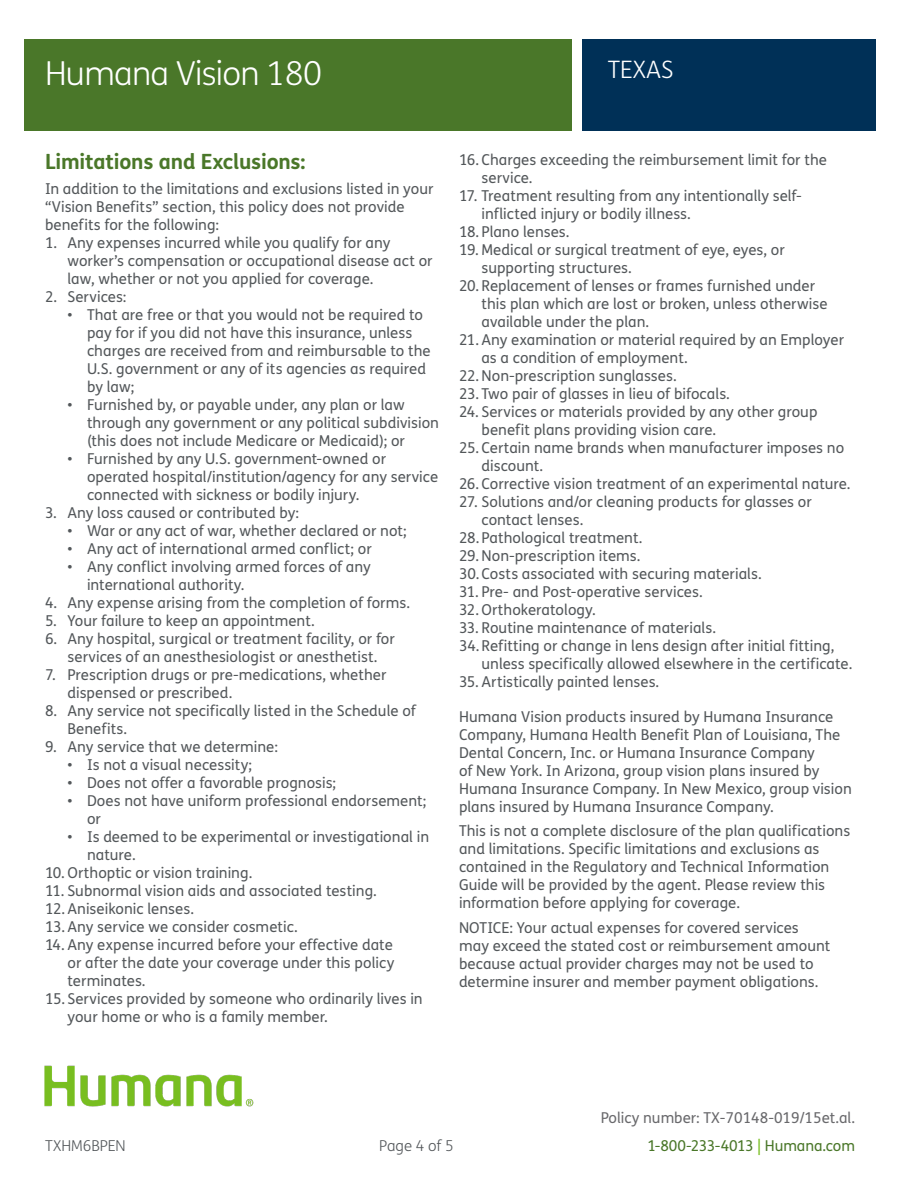
<style>
.page{position:relative;width:900px;height:1200px;background:#fff}
.page>*{position:absolute;margin:0;border:0;box-sizing:border-box;transform-origin:0 0}
.t1{font:300 33px "FS Humana";letter-spacing:-.02em;color:#fff}
.t2{font:300 24px "FS Humana";color:#fff}
.SUB_1_-_BOLD{font:700 21px "FS Humana";letter-spacing:-.01em;color:#4a7729}
.Body_-_Bullets{font:15px/18px "FS Humana";color:#53575a}
.Body_2{font:15px/18px "FS Humana";color:#53575a}
.grid_body{font:15px "FS Humana";color:#69696c}
.t3{font:15px "FS Humana";letter-spacing:-.005em;color:#4a7729}
.t4{font:300 15px "FS Humana";letter-spacing:.005em;color:#53575a}
.s1{color:#78be20}
</style>
<div class="page">
<img style="left:44px;top:1065px;width:210px;height:42px">
<div style="left:24px;top:39px;width:548px;height:92px;background:#4a7729"></div>
<div style="left:582px;top:39px;width:294px;height:92px;background:#003057"></div>
<h1 class="t1" style="left:45px;top:51px;width:279px">Humana Vision 180</h1>
<h2 class="t2" style="left:608px;top:53px;width:67px">TEXAS</h2>
<p class="SUB_1_-_BOLD" style="left:45px;top:146px;width:262px">Limitations and Exclusions:</p>
<p class="Body_-_Bullets" style="left:45px;top:179px;width:390px">In addition to the limitations and exclusions listed in your “Vision Benefits” section, this policy does not provide benefits for the following:</p>
<p class="Body_-_Bullets" style="left:68px;top:233px;width:367px;text-indent:-22px">1. Any expenses incurred while you qualify for any worker’s compensation or occupational disease act or law, whether or not you applied for coverage.</p>
<p class="Body_-_Bullets" style="left:45px;top:287px;width:83px">2. Services:</p>
<p class="Body_-_Bullets" style="left:87px;top:305px;width:345px;text-indent:-20px">• That are free or that you would not be required to pay for if you did not have this insurance, unless charges are received from and reimbursable to the U.S. government or any of its agencies as required by law;</p>
<p class="Body_-_Bullets" style="left:87px;top:395px;width:354px;text-indent:-20px">• Furnished by, or payable under, any plan or law through any government or any political subdivision (this does not include Medicare or Medicaid); or</p>
<p class="Body_-_Bullets" style="left:87px;top:449px;width:353px;text-indent:-20px">• Furnished by any U.S. government-owned or operated hospital/institution/agency for any service connected with sickness or bodily injury.</p>
<p class="Body_-_Bullets" style="left:45px;top:503px;width:256px">3. Any loss caused or contributed by:</p>
<p class="Body_-_Bullets" style="left:68px;top:521px;width:341px">• War or any act of war, whether declared or not;</p>
<p class="Body_-_Bullets" style="left:68px;top:539px;width:306px">• Any act of international armed conflict; or</p>
<p class="Body_-_Bullets" style="left:87px;top:557px;width:285px;text-indent:-20px">• Any conflict involving armed forces of any international authority.</p>
<p class="Body_-_Bullets" style="left:45px;top:593px;width:367px">4. Any expense arising from the completion of forms.</p>
<p class="Body_-_Bullets" style="left:45px;top:611px;width:271px">5. Your failure to keep an appointment.</p>
<p class="Body_-_Bullets" style="left:45px;top:629px;width:351px;text-align:center">6. Any hospital, surgical or treatment facility, or for services of an anesthesiologist or anesthetist.</p>
<p class="Body_-_Bullets" style="left:68px;top:665px;width:320px;text-indent:-22px">7. Prescription drugs or pre-medications, whether dispensed or prescribed.</p>
<p class="Body_-_Bullets" style="left:68px;top:701px;width:350px;text-indent:-22px">8. Any service not specifically listed in the Schedule of<br>Benefits.</p>
<p class="Body_-_Bullets" style="left:45px;top:737px;width:235px">9. Any service that we determine:</p>
<p class="Body_-_Bullets" style="left:68px;top:755px;width:186px">• Is not a visual necessity;</p>
<p class="Body_-_Bullets" style="left:68px;top:773px;width:270px">• Does not offer a favorable prognosis;</p>
<p class="Body_-_Bullets" style="left:87px;top:791px;width:341px;text-indent:-20px">• Does not have uniform professional endorsement; or</p>
<p class="Body_-_Bullets" style="left:87px;top:827px;width:344px;text-indent:-20px">• Is deemed to be experimental or investigational in nature.</p>
<p class="Body_-_Bullets" style="left:45px;top:863px;width:209px">10. Orthoptic or vision training.</p>
<p class="Body_-_Bullets" style="left:45px;top:881px;width:333px">11. Subnormal vision aids and associated testing.</p>
<p class="Body_-_Bullets" style="left:45px;top:899px;width:150px">12. Aniseikonic lenses.</p>
<p class="Body_-_Bullets" style="left:45px;top:917px;width:254px">13. Any service we consider cosmetic.</p>
<p class="Body_-_Bullets" style="left:68px;top:935px;width:328px;text-align:justify;text-indent:-22px">14. Any expense incurred before your effective date or after the date your coverage under this policy terminates.</p>
<p class="Body_-_Bullets" style="left:68px;top:989px;width:357px;text-indent:-22px">15. Services provided by someone who ordinarily lives in your home or who is a family member.</p>
<p class="Body_-_Bullets" style="left:482px;top:150px;width:347px;text-indent:-22px">16. Charges exceeding the reimbursement limit for the service.</p>
<p class="Body_-_Bullets" style="left:482px;top:186px;width:322px;text-indent:-22px">17. Treatment resulting from any intentionally self&shy;inflicted injury or bodily illness.</p>
<p class="Body_-_Bullets" style="left:459px;top:222px;width:112px">18. Plano lenses.</p>
<p class="Body_-_Bullets" style="left:482px;top:240px;width:305px;text-indent:-22px">19. Medical or surgical treatment of eye, eyes, or supporting structures.</p>
<p class="Body_-_Bullets" style="left:482px;top:276px;width:348px;text-indent:-22px">20. Replacement of lenses or frames furnished under this plan which are lost or broken, unless otherwise available under the plan.</p>
<p class="Body_-_Bullets" style="left:482px;top:330px;width:364px;text-indent:-22px">21. Any examination or material required by an Employer as a condition of employment.</p>
<p class="Body_-_Bullets" style="left:459px;top:366px;width:219px">22.Non-prescription sunglasses.</p>
<p class="Body_-_Bullets" style="left:459px;top:384px;width:272px">23. Two pair of glasses in lieu of bifocals.</p>
<p class="Body_-_Bullets" style="left:482px;top:402px;width:337px;text-indent:-22px">24. Services or materials provided by any other group benefit plans providing vision care.</p>
<p class="Body_-_Bullets" style="left:482px;top:438px;width:364px;text-indent:-22px">25. Certain name brands when manufacturer imposes no discount.</p>
<p class="Body_-_Bullets" style="left:459px;top:474px;width:393px">26. Corrective vision treatment of an experimental nature.</p>
<p class="Body_-_Bullets" style="left:482px;top:492px;width:332px;text-indent:-22px">27. Solutions and/or cleaning products for glasses or contact lenses.</p>
<p class="Body_-_Bullets" style="left:459px;top:528px;width:185px">28. Pathological treatment.</p>
<p class="Body_-_Bullets" style="left:459px;top:546px;width:183px">29. Non-prescription items.</p>
<p class="Body_-_Bullets" style="left:459px;top:564px;width:304px">30.Costs associated with securing materials.</p>
<p class="Body_-_Bullets" style="left:459px;top:582px;width:245px">31. Pre- and Post-operative services.</p>
<p class="Body_-_Bullets" style="left:459px;top:600px;width:138px">32. Orthokeratology.</p>
<p class="Body_-_Bullets" style="left:459px;top:618px;width:259px">33. Routine maintenance of materials.</p>
<p class="Body_-_Bullets" style="left:482px;top:636px;width:372px;text-indent:-22px">34.Refitting or change in lens design after initial fitting, unless specifically allowed elsewhere in the certificate.</p>
<p class="Body_-_Bullets" style="left:459px;top:672px;width:202px">35. Artistically painted lenses.</p>
<p class="Body_2" style="left:459px;top:707px;width:394px">Humana Vision products insured by Humana Insurance Company, Humana Health Benefit Plan of Louisiana, The Dental Concern, Inc. or Humana Insurance Company<br>of New York. In Arizona, group vision plans insured by Humana Insurance Company. In New Mexico, group vision plans insured by Humana Insurance Company.</p>
<p class="Body_2" style="left:459px;top:822px;width:393px">This is not a complete disclosure of the plan qualifications and limitations. Specific limitations and exclusions as contained in the Regulatory and Technical Information Guide will be provided by the agent. Please review this information before applying for coverage.</p>
<p class="Body_2" style="left:459px;top:918px;width:373px">NOTICE: Your actual expenses for covered services may exceed the stated cost or reimbursement amount because actual provider charges may not be used to determine insurer and member payment obligations.</p>
<p class="grid_body" style="left:601px;top:1108px;width:256px">Policy number: TX-70148-019/15et.al.</p>
<p class="t4" style="left:45px;top:1136px;width:82px">TXHM6BPEN</p>
<p class="t4" style="left:379px;top:1136px;width:76px">Page 4 of 5</p>
<p class="t3" style="left:647px;top:1136px;width:209px">1-800-233-4013 <span class="s1">|</span> Humana.com</p>
</div>
